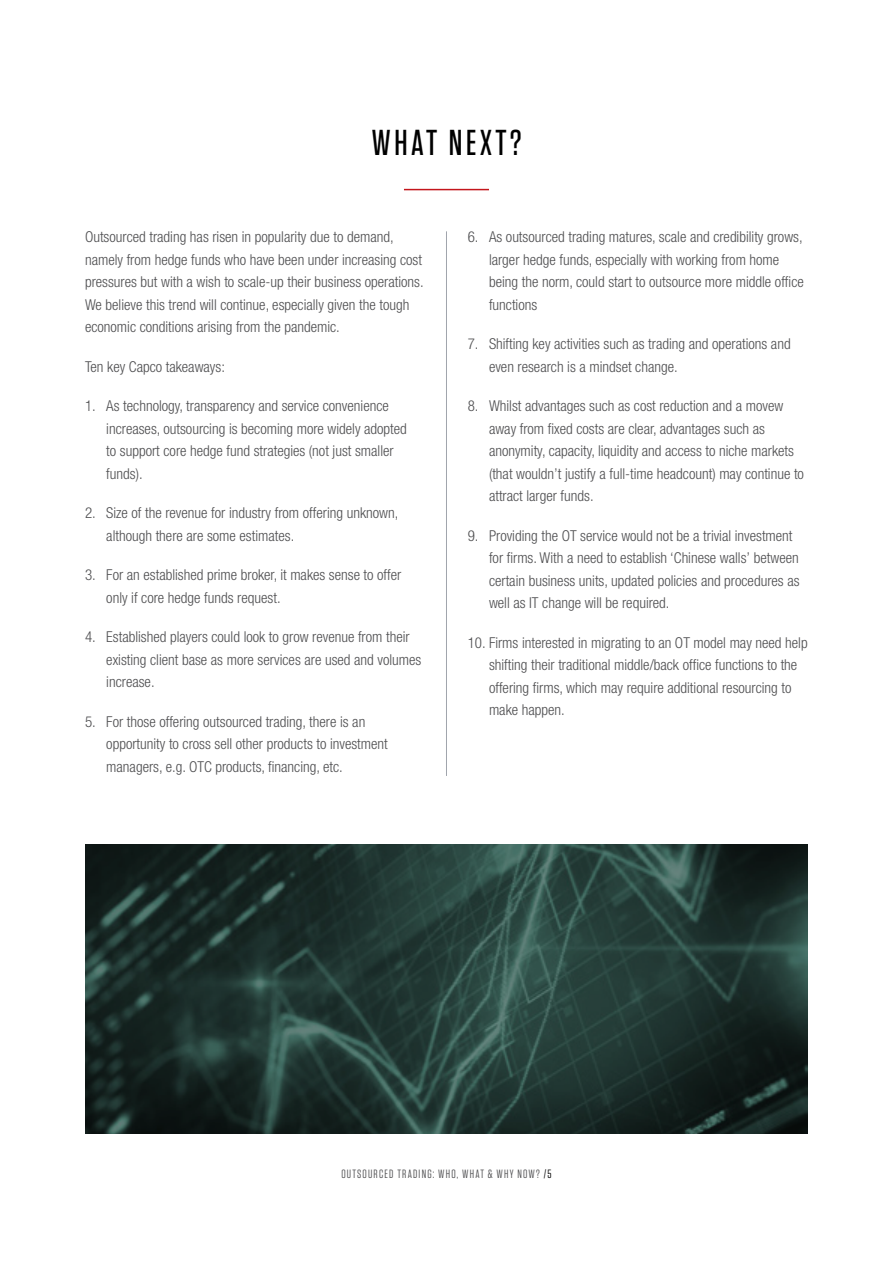
<style>
.page{position:relative;width:893px;height:1263px;background:#fff}
.page>*{position:absolute;margin:0;border:0;box-sizing:border-box;transform-origin:0 0}
.t1{font:500 36px "Tungsten";letter-spacing:.095em;color:#000}
.t2{font:300 condensed 15px/22.5px "Helvetica Neue LT Std";color:#4e4e50}
.t3{font:12px "Tungsten";letter-spacing:.1em;color:#4d4d4f}
.s1{color:#000}
</style>
<div class="page">
<svg style="left:85px;top:844px;width:723px;height:290px;background:#213632"></svg>
<hr style="left:404px;top:189px;width:85px;height:1px;background:#c4161c">
<hr style="left:446px;top:231px;width:1px;height:545px;background:#a1a5ad">
<h1 class="t1" style="left:371px;top:124px;width:152px">WHAT NEXT?</h1>
<p class="t2" style="left:85px;top:225px;width:340px">Outsourced trading has risen in popularity due to demand, namely from hedge funds who have been under increasing cost pressures but with a wish to scale-up their business operations.<br>We believe this trend will continue, especially given the tough economic conditions arising from the pandemic.</p>
<p class="t2" style="left:85px;top:355px;width:141px">Ten key Capco takeaways:</p>
<p class="t2" style="left:106px;top:394px;width:302px;text-indent:-21px">1. As technology, transparency and service convenience increases, outsourcing is becoming more widely adopted to support core hedge fund strategies (not just smaller funds).</p>
<p class="t2" style="left:106px;top:501px;width:294px;text-indent:-21px">2. Size of the revenue for industry from offering unknown, although there are some estimates.</p>
<p class="t2" style="left:106px;top:563px;width:297px;text-indent:-21px">3. For an established prime broker, it makes sense to offer only if core hedge funds request.</p>
<p class="t2" style="left:106px;top:625px;width:317px;text-indent:-21px">4. Established players could look to grow revenue from their existing client base as more services are used and volumes increase.</p>
<p class="t2" style="left:106px;top:710px;width:283px;text-indent:-21px">5. For those offering outsourced trading, there is an opportunity to cross sell other products to investment managers, e.g. OTC products, financing, etc.</p>
<p class="t2" style="left:489px;top:225px;width:316px;text-indent:-21px">6. As outsourced trading matures, scale and credibility grows, larger hedge funds, especially with working from home being the norm, could start to outsource more middle office functions</p>
<p class="t2" style="left:489px;top:332px;width:303px;text-indent:-21px">7. Shifting key activities such as trading and operations and even research is a mindset change.</p>
<p class="t2" style="left:489px;top:394px;width:316px;text-indent:-21px">8. Whilst advantages such as cost reduction and a movew away from fixed costs are clear, advantages such as anonymity, capacity, liquidity and access to niche markets (that wouldn’t justify a full-time headcount) may continue to attract larger funds.</p>
<p class="t2" style="left:489px;top:524px;width:312px;text-indent:-21px">9. Providing the OT service would not be a trivial investment for firms. With a need to establish ‘Chinese walls’ between certain business units, updated policies and procedures as well as IT change will be required.</p>
<p class="t2" style="left:489px;top:631px;width:320px;text-indent:-21px">10. Firms interested in migrating to an OT model may need help shifting their traditional middle/back office functions to the offering firms, which may require additional resourcing to make happen.</p>
<p class="t3" style="left:341px;top:1167px;width:212px">OUTSOURCED TRADING: WHO, WHAT &amp; WHY NOW? <span class="s1">/5</span></p>
</div>
